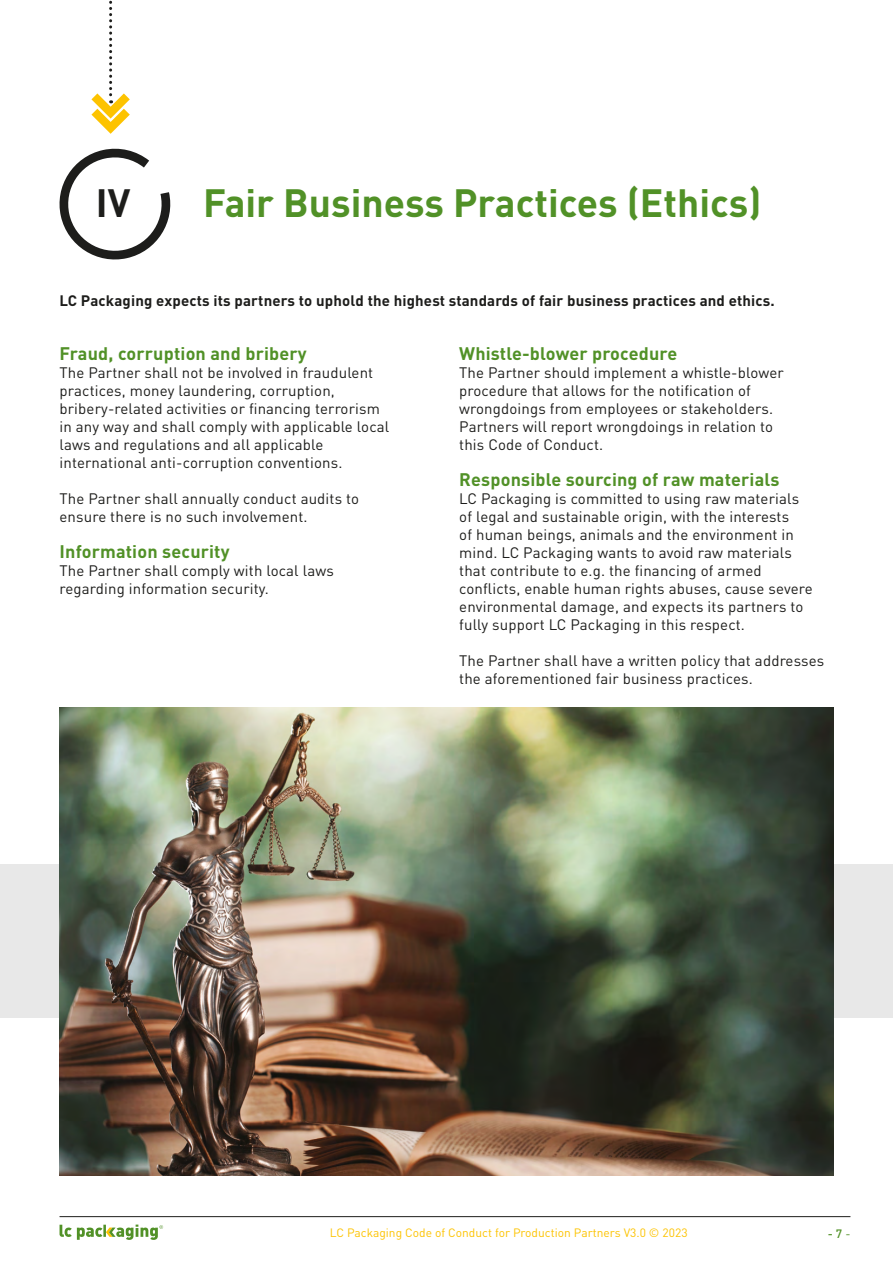
<style>
.page{position:relative;width:893px;height:1263px;background:#fff}
.page>*{position:absolute;margin:0;border:0;box-sizing:border-box;transform-origin:0 0}
.t1{font:700 39px "DIN Pro";color:#519127}
.t2{font:700 39px "DIN Pro";color:#1d1d1b}
.t3{font:700 18px "DIN Pro";letter-spacing:.01em;color:#519127}
.t4{font:15px/18px "DIN";letter-spacing:.01em;color:#1d1d1b}
.t5{font:700 15px "DIN";letter-spacing:.01em;color:#1d1d1b}
.t6{font:12px "DIN Pro";color:#fdc300}
.t7{font:500 12px "DIN Pro";color:#519127}
.s1{font-weight:400}
</style>
<div class="page">
<hr style="left:60px;top:1216px;width:790px;height:1px;background:#1d1d1b">
<svg style="left:91px;top:0;width:39px;height:134px"></svg>
<svg style="left:59px;top:148px;width:112px;height:112px"></svg>
<svg style="left:60px;top:1224px;width:103px;height:16px"></svg>
<div style="left:0;top:865px;width:893px;height:153px;background:#e8e8e8"></div>
<img style="left:60px;top:707px;width:773px;height:468px">
<h1 class="t2" style="left:96px;top:176px;width:36px">IV</h1>
<h1 class="t1" style="left:203px;top:176px;width:560px">Fair Business Practices (Ethics)</h1>
<p class="t5" style="left:60px;top:291px;width:717px">LC Packaging expects its partners to uphold the highest standards of fair business practices and ethics.</p>
<p class="t3" style="left:60px;top:341px;width:249px">Fraud, corruption and bribery</p>
<p class="t4" style="left:60px;top:363px;width:331px">The Partner shall not be involved in fraudulent practices, money laundering, corruption, bribery-related activities or financing terrorism in any way and shall comply with applicable local laws and regulations and all applicable international anti-corruption conventions.</p>
<p class="t4" style="left:60px;top:489px;width:301px">The Partner shall annually conduct audits to ensure there is no such involvement.</p>
<p class="t3" style="left:60px;top:539px;width:172px">Information security</p>
<p class="t4" style="left:60px;top:561px;width:276px">The Partner shall comply with local laws regarding information security.</p>
<p class="t3" style="left:459px;top:341px;width:219px">Whistle-blower procedure</p>
<p class="t4" style="left:459px;top:363px;width:326px">The Partner should implement a whistle-blower procedure that allows for the notification of wrongdoings from employees or stakeholders.<br>Partners will report wrongdoings in relation to this Code of Conduct.</p>
<p class="t3" style="left:459px;top:467px;width:322px">Responsible sourcing of raw materials</p>
<p class="t4" style="left:459px;top:489px;width:355px">LC Packaging is committed to using raw materials of legal and sustainable origin, with the interests<br>of human beings, animals and the environment in mind. LC Packaging wants to avoid raw materials that contribute to e.g. the financing of armed conflicts, enable human rights abuses, cause severe environmental damage, and expects its partners to fully support LC Packaging in this respect.</p>
<p class="t4" style="left:459px;top:651px;width:366px">The Partner shall have a written policy that addresses the aforementioned fair business practices.</p>
<p class="t6" style="left:330px;top:1224px;width:359px">LC Packaging Code of Conduct for Production Partners V3.0 © 2023</p>
<p class="t7" style="left:828px;top:1225px;width:24px">- 7 <span class="s1">-</span></p>
</div>
